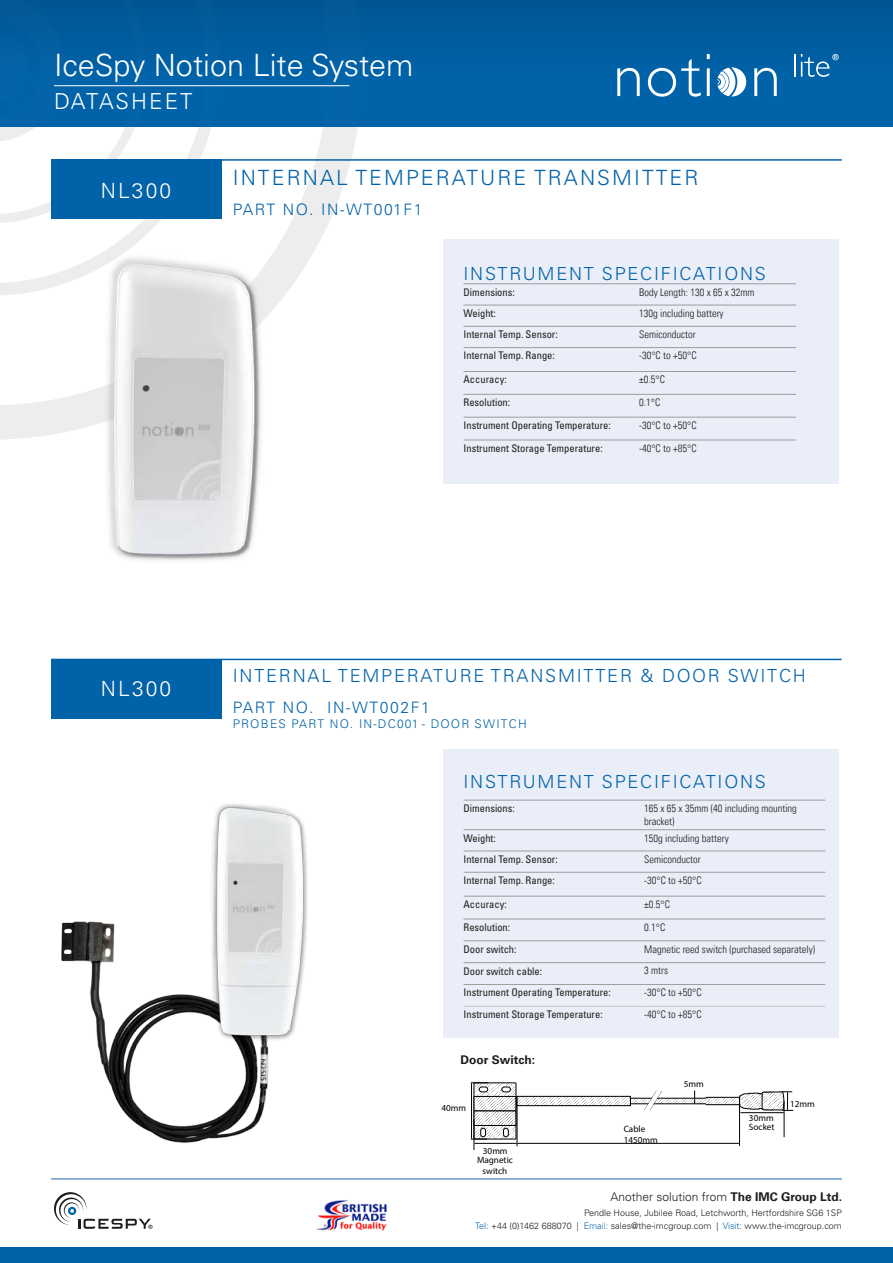
<style>
.page{position:relative;width:893px;height:1263px;background:#fff}
.page>*{position:absolute;margin:0;border:0;box-sizing:border-box;transform-origin:0 0}
.t1{font:300 30.6px "Univers LT Pro 45";color:#fff}
.t2{font:300 22.05px "Univers LT Pro 45";letter-spacing:.075em;color:#fff}
.t3{font:300 21px "Univers LT Pro 45";letter-spacing:.1em;color:#0062a8}
.t4{font:300 21px "Univers LT Pro 45";letter-spacing:.1em;color:#fff}
.t5{font:300 18px "Univers LT Pro 45";letter-spacing:.1em;color:#0062a8}
.t6{font:300 15.75px "Univers LT Pro 45";letter-spacing:.1em;color:#0062a8}
.t7{font:300 12px "Univers LT Pro 45";color:#1d1d1b}
.t8{font:300 12px "Univers LT Pro 45";letter-spacing:.1em;color:#0062a8}
.t9{font:700 12px "Univers LT Pro 65";color:#1d1d1b}
.t10{font:condensed 10.5px "Univers LT Pro";color:#1d1d1b}
.t11{font:10.5px/13.5px "Univers Com 47 Light Cond";color:#1d1d1b}
.t12{font:9.15px/10.9px "Myriad Pro";color:#000;text-align:center}
.t13{font:300 9px/13.5px "Univers LT Pro 45";color:#1d1d1b;text-align:right}
.s1{font-family:"Univers LT Pro 65";font-weight:700}
.s2{color:#0062a8}
</style>
<div class="page">
<div style="left:0;top:0;width:893px;height:126px;background:linear-gradient(to bottom,#005795,#0065ad)"></div>
<svg style="left:219px;top:0;width:144px;height:126px;background:#015ea1"></svg>
<hr style="left:54px;top:85px;width:295px;height:1px;background:#fff">
<svg style="left:617px;top:68px;width:23px;height:28px"></svg>
<hr style="left:707px;top:68px;width:3px;height:28px;background:#fff">
<svg style="left:707px;top:54px;width:3px;height:5px"></svg>
<svg style="left:648px;top:59px;width:53px;height:38px;background:#3381b8"></svg>
<svg style="left:754px;top:68px;width:23px;height:28px"></svg>
<svg style="left:795px;top:54px;width:44px;height:23px"></svg>
<svg style="left:717px;top:67px;width:29px;height:30px"></svg>
<svg style="left:0;top:126px;width:363px;height:313px"></svg>
<svg style="left:0;top:0;width:219px;height:296px"></svg>
<div style="left:443px;top:240px;width:396px;height:244px;background:#e9eef8"></div>
<hr style="left:51px;top:159px;width:791px;height:2px;background:#0062a8">
<div style="left:51px;top:159px;width:170px;height:60px;background:#0062a8"></div>
<div style="left:444px;top:749px;width:395px;height:288px;background:#e9eef8"></div>
<hr style="left:51px;top:659px;width:791px;height:1px;background:#0062a8">
<div style="left:51px;top:659px;width:170px;height:60px;background:#0062a8"></div>
<svg style="left:519px;top:1098px;width:109px;height:6px"></svg>
<div style="left:517px;top:1096px;width:113px;height:10px;border:1px solid #000"></div>
<hr style="left:518px;top:1143px;width:221px;height:1px;background:#000">
<hr style="left:784px;top:1101px;width:1px;height:36px;background:#000">
<hr style="left:517px;top:1105px;width:1px;height:41px;background:#000">
<hr style="left:474px;top:1120px;width:1px;height:30px;background:#000">
<hr style="left:739px;top:1105px;width:1px;height:41px;background:#000">
<svg style="left:630px;top:1090px;width:163px;height:23px"></svg>
<svg style="left:471px;top:1082px;width:47px;height:62px"></svg>
<hr style="left:463px;top:284px;width:176px;height:1px;background:#9d9d9d">
<hr style="left:639px;top:284px;width:157px;height:1px;background:#9d9d9d">
<hr style="left:463px;top:305px;width:176px;height:1px;background:#9d9d9d">
<hr style="left:639px;top:305px;width:157px;height:1px;background:#9d9d9d">
<hr style="left:463px;top:326px;width:176px;height:1px;background:#9d9d9d">
<hr style="left:639px;top:326px;width:157px;height:1px;background:#9d9d9d">
<hr style="left:463px;top:347px;width:176px;height:1px;background:#9d9d9d">
<hr style="left:639px;top:347px;width:157px;height:1px;background:#9d9d9d">
<hr style="left:463px;top:371px;width:176px;height:1px;background:#9d9d9d">
<hr style="left:639px;top:371px;width:157px;height:1px;background:#9d9d9d">
<hr style="left:463px;top:394px;width:176px;height:1px;background:#9d9d9d">
<hr style="left:639px;top:394px;width:157px;height:1px;background:#9d9d9d">
<hr style="left:463px;top:417px;width:176px;height:1px;background:#9d9d9d">
<hr style="left:639px;top:417px;width:157px;height:1px;background:#9d9d9d">
<hr style="left:463px;top:440px;width:176px;height:1px;background:#9d9d9d">
<hr style="left:639px;top:440px;width:157px;height:1px;background:#9d9d9d">
<img style="left:87px;top:250px;width:187px;height:311px">
<hr style="left:463px;top:800px;width:181px;height:1px;background:#9d9d9d">
<hr style="left:644px;top:800px;width:181px;height:1px;background:#9d9d9d">
<hr style="left:463px;top:829px;width:181px;height:1px;background:#9d9d9d">
<hr style="left:644px;top:829px;width:181px;height:1px;background:#9d9d9d">
<hr style="left:463px;top:851px;width:181px;height:1px;background:#9d9d9d">
<hr style="left:644px;top:851px;width:181px;height:1px;background:#9d9d9d">
<hr style="left:463px;top:872px;width:181px;height:1px;background:#9d9d9d">
<hr style="left:644px;top:872px;width:181px;height:1px;background:#9d9d9d">
<hr style="left:463px;top:896px;width:181px;height:1px;background:#9d9d9d">
<hr style="left:644px;top:896px;width:181px;height:1px;background:#9d9d9d">
<hr style="left:463px;top:919px;width:181px;height:1px;background:#9d9d9d">
<hr style="left:644px;top:919px;width:181px;height:1px;background:#9d9d9d">
<hr style="left:463px;top:962px;width:181px;height:1px;background:#9d9d9d">
<hr style="left:644px;top:962px;width:181px;height:1px;background:#9d9d9d">
<hr style="left:463px;top:940px;width:181px;height:1px;background:#9d9d9d">
<hr style="left:644px;top:940px;width:181px;height:1px;background:#9d9d9d">
<hr style="left:463px;top:1006px;width:181px;height:1px;background:#c7c7c6">
<hr style="left:644px;top:1006px;width:181px;height:1px;background:#c7c7c6">
<hr style="left:463px;top:984px;width:181px;height:1px;background:#9d9d9d">
<hr style="left:644px;top:984px;width:181px;height:1px;background:#9d9d9d">
<img style="left:61px;top:804px;width:247px;height:339px">
<div style="left:0;top:1248px;width:893px;height:15px;background:#0062a8"></div>
<hr style="left:51px;top:1178px;width:791px;height:2px;background:#6b98cc">
<svg style="left:54px;top:1192px;width:99px;height:37px"></svg>
<img style="left:316px;top:1200px;width:71px;height:31px">
<h1 class="t1" style="left:54px;top:47px;width:361px">IceSpy Notion Lite System</h1>
<h2 class="t2" style="left:54px;top:88px;width:140px">DATASHEET</h2>
<h3 class="t4" style="left:101px;top:178px;width:72px">NL300</h3>
<h3 class="t3" style="left:233px;top:165px;width:467px">INTERNAL TEMPERATURE TRANSMITTER</h3>
<h3 class="t6" style="left:233px;top:200px;width:191px">PART NO. IN-WT001F1</h3>
<h3 class="t5" style="left:463px;top:262px;width:304px">INSTRUMENT SPECIFICATIONS</h3>
<p class="t10" style="left:463px;top:285px;width:53px">Dimensions:</p>
<p class="t11" style="left:639px;top:285px;width:117px">Body Length: 130 x 65 x 32mm</p>
<p class="t10" style="left:463px;top:306px;width:34px">Weight:</p>
<p class="t11" style="left:639px;top:306px;width:86px">130g including battery</p>
<p class="t10" style="left:463px;top:328px;width:96px">Internal Temp. Sensor:</p>
<p class="t11" style="left:639px;top:328px;width:58px">Semiconductor</p>
<p class="t10" style="left:463px;top:349px;width:93px">Internal Temp. Range:</p>
<p class="t11" style="left:639px;top:349px;width:59px">-30°C to +50°C</p>
<p class="t10" style="left:463px;top:373px;width:45px">Accuracy:</p>
<p class="t11" style="left:639px;top:373px;width:27px">±0.5°C</p>
<p class="t10" style="left:463px;top:396px;width:48px">Resolution:</p>
<p class="t11" style="left:639px;top:396px;width:23px">0.1°C</p>
<p class="t10" style="left:463px;top:419px;width:149px">Instrument Operating Temperature:</p>
<p class="t11" style="left:639px;top:419px;width:59px">-30°C to +50°C</p>
<p class="t10" style="left:463px;top:441px;width:141px">Instrument Storage Temperature:</p>
<p class="t11" style="left:639px;top:441px;width:59px">-40°C to +85°C</p>
<h3 class="t4" style="left:101px;top:675px;width:72px">NL300</h3>
<h3 class="t5" style="left:233px;top:665px;width:574px">INTERNAL TEMPERATURE TRANSMITTER &amp; DOOR SWITCH</h3>
<h3 class="t6" style="left:233px;top:697px;width:198px">PART NO. IN-WT002F1</h3>
<p class="t8" style="left:233px;top:716px;width:295px">PROBES PART NO. IN-DC001 - DOOR SWITCH</p>
<h3 class="t5" style="left:463px;top:770px;width:304px">INSTRUMENT SPECIFICATIONS</h3>
<p class="t10" style="left:463px;top:802px;width:53px">Dimensions:</p>
<p class="t11" style="left:644px;top:801px;width:154px">165 x 65 x 35mm (40 including mounting bracket)</p>
<p class="t10" style="left:463px;top:831px;width:34px">Weight:</p>
<p class="t11" style="left:644px;top:831px;width:86px">150g including battery</p>
<p class="t10" style="left:463px;top:852px;width:96px">Internal Temp. Sensor:</p>
<p class="t11" style="left:644px;top:852px;width:58px">Semiconductor</p>
<p class="t10" style="left:463px;top:874px;width:93px">Internal Temp. Range:</p>
<p class="t11" style="left:644px;top:874px;width:59px">-30°C to +50°C</p>
<p class="t10" style="left:463px;top:898px;width:45px">Accuracy:</p>
<p class="t11" style="left:644px;top:897px;width:27px">±0.5°C</p>
<p class="t10" style="left:463px;top:920px;width:48px">Resolution:</p>
<p class="t11" style="left:644px;top:920px;width:23px">0.1°C</p>
<p class="t10" style="left:463px;top:942px;width:55px">Door switch:</p>
<p class="t11" style="left:644px;top:942px;width:172px">Magnetic reed switch (purchased separately)</p>
<p class="t10" style="left:463px;top:964px;width:80px">Door switch cable:</p>
<p class="t11" style="left:644px;top:964px;width:25px">3 mtrs</p>
<p class="t10" style="left:463px;top:986px;width:149px">Instrument Operating Temperature:</p>
<p class="t11" style="left:644px;top:986px;width:59px">-30°C to +50°C</p>
<p class="t10" style="left:463px;top:1008px;width:141px">Instrument Storage Temperature:</p>
<p class="t11" style="left:644px;top:1008px;width:59px">-40°C to +85°C</p>
<p class="t9" style="left:461px;top:1052px;width:76px">Door Switch:</p>
<p class="t12" style="left:441px;top:1102px;width:26px">40mm</p>
<p class="t12" style="left:483px;top:1145px;width:26px">30mm</p>
<p class="t12" style="left:477px;top:1154px;width:37px">Magnetic switch</p>
<p class="t12" style="left:624px;top:1123px;width:23px">Cable</p>
<p class="t12" style="left:624px;top:1134px;width:36px">1450mm</p>
<p class="t12" style="left:684px;top:1078px;width:22px">5mm</p>
<p class="t12" style="left:749px;top:1113px;width:26px">30mm</p>
<p class="t12" style="left:749px;top:1122px;width:27px">Socket</p>
<p class="t12" style="left:790px;top:1098px;width:26px">12mm</p>
<p class="t7" style="left:610px;top:1189px;width:233px">Another solution from <span class="s1">The IMC Group Ltd.</span></p>
<p class="t13" style="left:475px;top:1206px;width:368px">Pendle House, Jubilee Road, Letchworth, Hertfordshire SG6 1SP<br><span class="s2">Tel:</span> +44 (0)1462 688070 | <span class="s2">Email:</span> sales@the-imcgroup.com | <span class="s2">Visit:</span> www.the-imcgroup.com</p>
</div>
